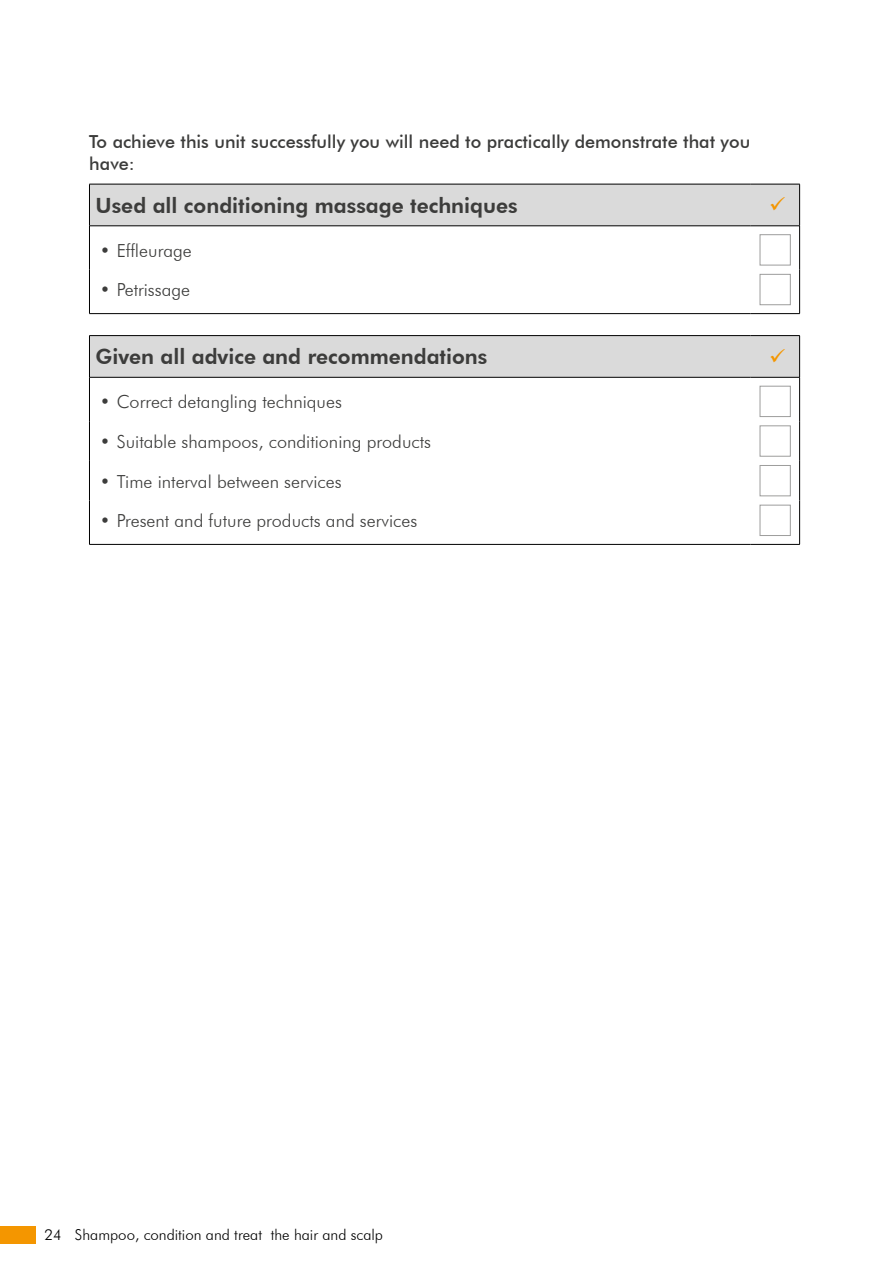
<style>
.page{position:relative;width:893px;height:1263px;background:#fff}
.page>*{position:absolute;margin:0;border:0;box-sizing:border-box;transform-origin:0 0}
.t1{font:800 21px "Futura BT";color:#3c3c3b}
.t2{font:300 18px "Futura BT";color:#3c3c3b}
.t3{font:500 18px/21.6px "Futura BT";color:#3c3c3b}
.t4{font:300 15px "Futura BT";color:#000}
</style>
<div class="page">
<svg style="left:300px;top:183px;width:501px;height:361px"></svg>
<div style="left:0;top:1227px;width:35px;height:17px;background:#f49600"></div>
<svg style="left:300px;top:227px;width:451px;height:86px"></svg>
<hr style="left:89px;top:226px;width:662px;height:1px;background:#000">
<hr style="left:89px;top:226px;width:1px;height:44px;background:#000">
<hr style="left:751px;top:226px;width:49px;height:1px;background:#000">
<hr style="left:799px;top:226px;width:1px;height:44px;background:#000">
<hr style="left:89px;top:270px;width:1px;height:43px;background:#000">
<hr style="left:799px;top:270px;width:1px;height:43px;background:#000">
<hr style="left:89px;top:313px;width:662px;height:1px;background:#000">
<hr style="left:751px;top:313px;width:49px;height:1px;background:#000">
<div style="left:760px;top:234px;width:31px;height:31px;background:#fff;border:1px solid #9d9d9c"></div>
<div style="left:760px;top:274px;width:31px;height:31px;background:#fff;border:1px solid #9d9d9c"></div>
<svg style="left:90px;top:378px;width:661px;height:166px"></svg>
<hr style="left:89px;top:335px;width:662px;height:1px;background:#000">
<hr style="left:751px;top:335px;width:49px;height:1px;background:#000">
<hr style="left:89px;top:377px;width:662px;height:1px;background:#000">
<hr style="left:89px;top:377px;width:1px;height:44px;background:#000">
<hr style="left:751px;top:377px;width:49px;height:1px;background:#000">
<hr style="left:799px;top:377px;width:1px;height:44px;background:#000">
<hr style="left:89px;top:421px;width:1px;height:40px;background:#000">
<hr style="left:799px;top:421px;width:1px;height:40px;background:#000">
<hr style="left:89px;top:461px;width:1px;height:39px;background:#000">
<hr style="left:799px;top:461px;width:1px;height:39px;background:#000">
<hr style="left:89px;top:500px;width:1px;height:44px;background:#000">
<hr style="left:799px;top:500px;width:1px;height:44px;background:#000">
<hr style="left:89px;top:544px;width:662px;height:1px;background:#000">
<hr style="left:751px;top:544px;width:49px;height:1px;background:#000">
<div style="left:760px;top:386px;width:31px;height:31px;background:#fff;border:1px solid #9d9d9c"></div>
<div style="left:760px;top:425px;width:31px;height:32px;background:#fff;border:1px solid #9d9d9c"></div>
<div style="left:760px;top:465px;width:31px;height:31px;background:#fff;border:1px solid #9d9d9c"></div>
<div style="left:760px;top:505px;width:31px;height:31px;background:#fff;border:1px solid #9d9d9c"></div>
<div style="left:89px;top:184px;width:711px;height:42px;background:#dadada"></div>
<div style="left:89px;top:336px;width:711px;height:41px;background:#dadada"></div>
<p class="t3" style="left:89px;top:131px;width:662px">To achieve this unit successfully you will need to practically demonstrate that you have:</p>
<p class="t1" style="left:95px;top:193px;width:424px">Used all conditioning massage techniques</p>
<p class="t2" style="left:100px;top:239px;width:94px">• Effleurage</p>
<p class="t2" style="left:100px;top:279px;width:92px">• Petrissage</p>
<p class="t1" style="left:95px;top:344px;width:393px">Given all advice and recommendations</p>
<p class="t2" style="left:100px;top:391px;width:244px">• Correct detangling techniques</p>
<p class="t2" style="left:100px;top:430px;width:333px">• Suitable shampoos, conditioning products</p>
<p class="t2" style="left:100px;top:470px;width:243px">• Time interval between services</p>
<p class="t2" style="left:100px;top:510px;width:319px">• Present and future products and services</p>
<p class="t4" style="left:44px;top:1225px;width:340px">24 Shampoo, condition and treat the hair and scalp</p>
</div>
